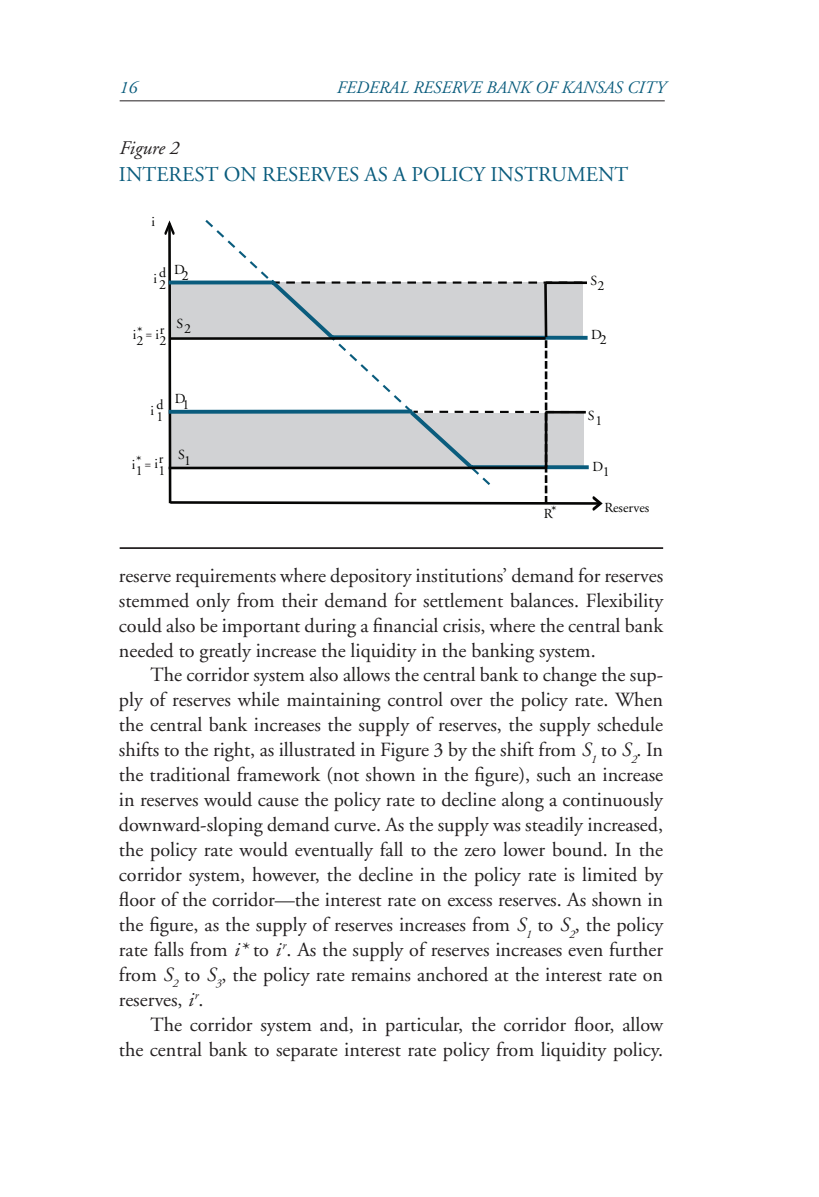
<style>
.page{position:relative;width:819px;height:1197px;background:#fff}
.page>*{position:absolute;margin:0;border:0;box-sizing:border-box;transform-origin:0 0}
.Chart_title{font:21px "Adobe Garamond";color:#0a5c7d}
.Body_text{font:20.12px/25px "Adobe Garamond";color:#231f20;text-align:justify}
.Chart_number{font:italic 19.25px "Adobe Garamond";color:#231f20}
.t1{font:italic 17.5px "Adobe Garamond";color:#0a5c7d}
.t2{font:13.83px "Adobe Garamond";color:#050504}
.t3{font:13.83px "Adobe Garamond";color:#231f20}
.s1{font-style:italic}
</style>
<div class="page">
<hr style="left:120px;top:100px;width:545px;height:1px;background:#231f20">
<svg style="left:164px;top:220px;width:439px;height:291px"></svg>
<hr style="left:169px;top:337px;width:377px;height:3px;background:#050504">
<hr style="left:120px;top:547px;width:543px;height:2px;background:#231f20">
<p class="t1" style="left:119px;top:78px;width:19px">16</p>
<p class="t1" style="left:336px;top:78px;width:330px">FEDERAL RESERVE BANK OF KANSAS CITY</p>
<p class="Chart_number" style="left:119px;top:138px;width:61px">Figure 2</p>
<p class="Chart_title" style="left:119px;top:163px;width:511px">INTEREST ON RESERVES AS A POLICY INSTRUMENT</p>
<p class="t2" style="left:151px;top:215px;width:5px">i</p>
<p class="t2" style="left:159px;top:265px;width:9px">d</p>
<p class="t2" style="left:153px;top:274px;width:14px">i2</p>
<p class="t2" style="left:174px;top:265px;width:16px">D2</p>
<p class="t2" style="left:591px;top:276px;width:15px">S2</p>
<p class="t2" style="left:137px;top:327px;width:31px">* i2</p>
<p class="t2" style="left:160px;top:322px;width:6px">r</p>
<p class="t2" style="left:133px;top:331px;width:12px">i2</p>
<p class="t3" style="left:145px;top:327px;width:8px">=</p>
<p class="t2" style="left:176px;top:319px;width:16px">S2</p>
<p class="t2" style="left:591px;top:330px;width:17px">D2</p>
<p class="t2" style="left:156px;top:397px;width:9px">d</p>
<p class="t2" style="left:151px;top:406px;width:14px">i1</p>
<p class="t2" style="left:175px;top:394px;width:16px">D1</p>
<p class="t2" style="left:588px;top:411px;width:16px">S1</p>
<p class="t2" style="left:136px;top:457px;width:31px">* i1</p>
<p class="t2" style="left:159px;top:452px;width:6px">r</p>
<p class="t2" style="left:132px;top:460px;width:12px">i1</p>
<p class="t3" style="left:144px;top:456px;width:8px">=</p>
<p class="t2" style="left:178px;top:450px;width:14px">S1</p>
<p class="t2" style="left:592px;top:462px;width:19px">D1</p>
<p class="t2" style="left:544px;top:505px;width:15px">R*</p>
<p class="t2" style="left:604px;top:500px;width:46px">Reserves</p>
<p class="Body_text" style="left:119px;top:563px;width:546px">reserve requirements where depository institutions’ demand for reserves stemmed only from their demand for settlement balances. Flexibility could also be important during a financial crisis, where the central bank needed to greatly increase the liquidity in the banking system.</p>
<p class="Body_text" style="left:119px;top:663px;width:546px;text-indent:32px">The corridor system also allows the central bank to change the sup&shy;ply of reserves while maintaining control over the policy rate. When the central bank increases the supply of reserves, the supply schedule shifts to the right, as illustrated in Figure 3 by the shift from <span class="s1">S</span><sub>1</sub> to <span class="s1">S</span><sub>2</sub>. In the traditional framework (not shown in the figure), such an increase in reserves would cause the policy rate to decline along a continuously downward-sloping demand curve. As the supply was steadily increased, the policy rate would eventually fall to the zero lower bound. In the corridor system, however, the decline in the policy rate is limited by floor of the corridor—the interest rate on excess reserves. As shown in the figure, as the supply of reserves increases from <span class="s1">S</span><sub>1</sub> to <span class="s1">S</span><sub>2</sub>, the policy rate falls from <span class="s1">i*</span> to <span class="s1">i</span><sup>r</sup>. As the supply of reserves increases even further from <span class="s1">S</span><sub>2</sub> to <span class="s1">S</span><sub>3</sub>, the policy rate remains anchored at the interest rate on reserves, <span class="s1">i</span><sup>r</sup>.</p>
<p class="Body_text" style="left:119px;top:1012px;width:546px;text-align:right">The corridor system and, in particular, the corridor floor, allow<br>the central bank to separate interest rate policy from liquidity policy.</p>
</div>
